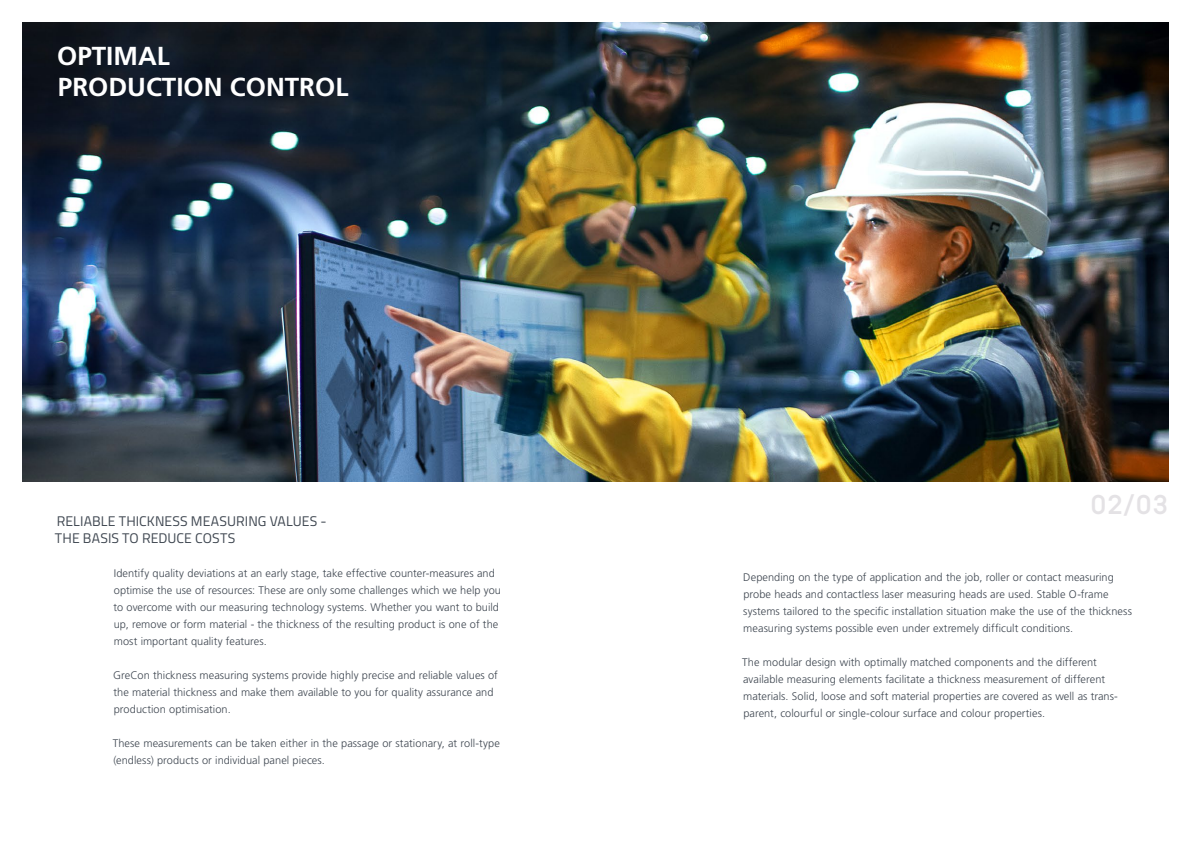
<style>
.page{position:relative;width:1191px;height:842px;background:#fff}
.page>*{position:absolute;margin:0;border:0;box-sizing:border-box;transform-origin:0 0}
.t1{font:700 26px/31.2px "Frutiger LT Std";color:#fff}
.t2{font:700 26px "Normal";color:#e4e2e5}
.t3{font:14px/16.8px "Titillium";letter-spacing:.005em;color:#3e4650}
.t4{font:300 11px/17px "Frutiger LT Std";letter-spacing:.005em;color:#3e4650}
</style>
<div class="page">
<img style="left:23px;top:23px;width:1145px;height:459px">
<h1 class="t1" style="left:57px;top:40px;width:293px">OPTIMAL<br>PRODUCTION CONTROL</h1>
<p class="t3" style="left:55px;top:512px;width:273px">RELIABLE THICKNESS MEASURING VALUES -<br>THE BASIS TO REDUCE COSTS</p>
<p class="t4" style="left:114px;top:565px;width:389px">Identify quality deviations at an early stage, take effective counter-measures and optimise the use of resources: These are only some challenges which we help you to overcome with our measuring technology systems. Whether you want to build up, remove or form material - the thickness of the resulting product is one of the most important quality features.</p>
<p class="t4" style="left:113px;top:667px;width:386px">GreCon thickness measuring systems provide highly precise and reliable values of the material thickness and make them available to you for quality assurance and production optimisation.</p>
<p class="t4" style="left:113px;top:735px;width:389px">These measurements can be taken either in the passage or stationary, at roll-type (endless) products or individual panel pieces.</p>
<h1 class="t2" style="left:1089px;top:492px;width:80px">02/03</h1>
<p class="t4" style="left:743px;top:569px;width:390px">Depending on the type of application and the job, roller or contact measuring probe heads and contactless laser measuring heads are used. Stable O-frame systems tailored to the specific installation situation make the use of the thickness measuring systems possible even under extremely difficult conditions.</p>
<p class="t4" style="left:742px;top:654px;width:377px">The modular design with optimally matched components and the different available measuring elements facilitate a thickness measurement of different materials. Solid, loose and soft material properties are covered as well as trans&shy;parent, colourful or single-colour surface and colour properties.</p>
</div>
